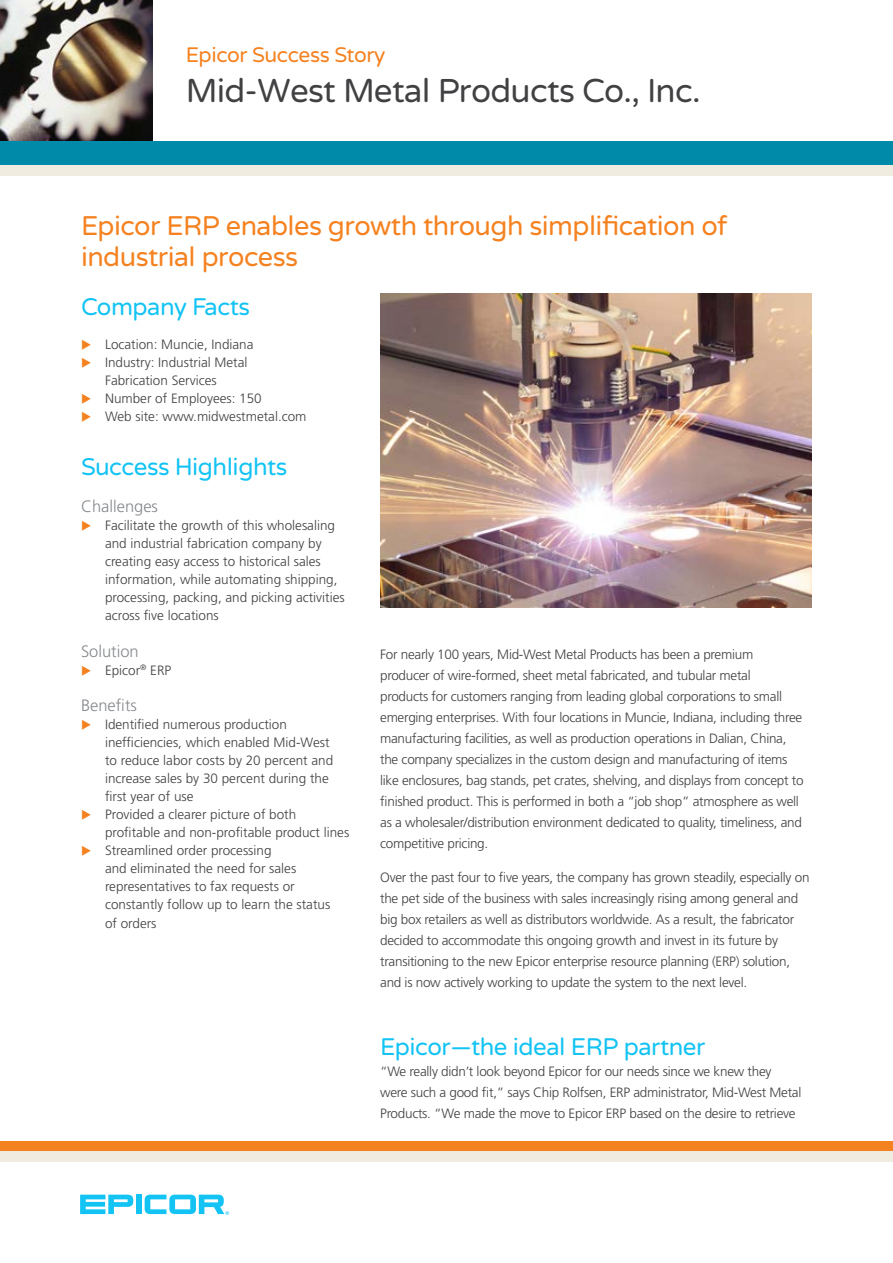
<style>
.page{position:relative;width:893px;height:1263px;background:#fff}
.page>*{position:absolute;margin:0;border:0;box-sizing:border-box;transform-origin:0 0}
.Company_Name{font:33px "Varela Round";letter-spacing:-.02em;color:#414042}
.Intro_Statement{font:27px/31.5px "Varela Round";letter-spacing:-.02em;color:#f58220}
.Body_Heading{font:24px "Varela Round";letter-spacing:-.02em;color:#12c3f4}
.Epicor_Success_Story{font:21px "Varela Round";letter-spacing:-.02em;color:#f58220}
.Bulleted_List_Titles{font:300 16.5px "Frutiger LT Std";color:#86898d}
.Body_Copy{font:300 13.5px/21px "Frutiger LT Std";letter-spacing:-.02em;color:#414042}
.Body_Copy-2{font:300 13.5px/18px "Frutiger LT Std";color:#414042}
</style>
<div class="page">
<div style="left:0;top:1141px;width:893px;height:10px;background:#f58220"></div>
<div style="left:0;top:1151px;width:893px;height:10px;background:#f0ede0"></div>
<div style="left:136px;top:1194px;width:6px;height:20px;background:#12c3f4"></div>
<svg style="left:80px;top:1194px;width:53px;height:20px"></svg>
<svg style="left:145px;top:1194px;width:84px;height:21px"></svg>
<img style="left:0;top:0;width:153px;height:141px">
<div style="left:0;top:141px;width:893px;height:24px;background:#008aa9"></div>
<div style="left:0;top:165px;width:893px;height:11px;background:#f0ede0"></div>
<img style="left:380px;top:293px;width:432px;height:315px">
<p class="Epicor_Success_Story" style="left:186px;top:43px;width:201px">Epicor Success Story</p>
<p class="Company_Name" style="left:186px;top:72px;width:516px">Mid-West Metal Products Co., Inc.</p>
<p class="Intro_Statement" style="left:81px;top:211px;width:648px">Epicor ERP enables growth through simplification of industrial process</p>
<p class="Body_Heading" style="left:81px;top:293px;width:170px">Company Facts</p>
<p class="Body_Copy-2" style="left:105px;top:336px;width:150px">Location: Muncie, Indiana</p>
<p class="Body_Copy-2" style="left:105px;top:354px;width:144px">Industry: Industrial Metal<br>Fabrication Services</p>
<p class="Body_Copy-2" style="left:105px;top:390px;width:158px">Number of Employees: 150</p>
<p class="Body_Copy-2" style="left:105px;top:408px;width:203px">Web site: www.midwestmetal.com</p>
<p class="Body_Heading" style="left:81px;top:453px;width:208px">Success Highlights</p>
<p class="Bulleted_List_Titles" style="left:81px;top:497px;width:79px">Challenges</p>
<p class="Body_Copy-2" style="left:105px;top:516px;width:241px">Facilitate the growth of this wholesaling and industrial fabrication company by creating easy access to historical sales information, while automating shipping, processing, packing, and picking activities across five locations</p>
<p class="Bulleted_List_Titles" style="left:81px;top:642px;width:59px">Solution</p>
<p class="Body_Copy-2" style="left:105px;top:661px;width:68px">Epicor<sup>®</sup> ERP</p>
<p class="Bulleted_List_Titles" style="left:81px;top:696px;width:57px">Benefits</p>
<p class="Body_Copy-2" style="left:105px;top:716px;width:230px">Identified numerous production inefficiencies, which enabled Mid-West to reduce labor costs by 20 percent and increase sales by 30 percent during the first year of use</p>
<p class="Body_Copy-2" style="left:105px;top:806px;width:246px">Provided a clearer picture of both profitable and non-profitable product lines</p>
<p class="Body_Copy-2" style="left:105px;top:842px;width:227px">Streamlined order processing<br>and eliminated the need for sales representatives to fax requests or constantly follow up to learn the status of orders</p>
<p class="Body_Copy" style="left:380px;top:644px;width:425px">For nearly 100 years, Mid-West Metal Products has been a premium producer of wire-formed, sheet metal fabricated, and tubular metal<br>products for customers ranging from leading global corporations to small emerging enterprises. With four locations in Muncie, Indiana, including three manufacturing facilities, as well as production operations in Dalian, China, the company specializes in the custom design and manufacturing of items like enclosures, bag stands, pet crates, shelving, and displays from concept to finished product. This is performed in both a “job shop” atmosphere as well as a wholesaler/distribution environment dedicated to quality, timeliness, and competitive pricing.</p>
<p class="Body_Copy" style="left:380px;top:867px;width:431px">Over the past four to five years, the company has grown steadily, especially on the pet side of the business with sales increasingly rising among general and big box retailers as well as distributors worldwide. As a result, the fabricator decided to accommodate this ongoing growth and invest in its future by transitioning to the new Epicor enterprise resource planning (ERP) solution, and is now actively working to update the system to the next level.</p>
<p class="Body_Heading" style="left:380px;top:1032px;width:327px">Epicor—the ideal ERP partner</p>
<p class="Body_Copy" style="left:380px;top:1061px;width:423px">“We really didn’t look beyond Epicor for our needs since we knew they were such a good fit,” says Chip Rolfsen, ERP administrator, Mid-West Metal<br>Products. “We made the move to Epicor ERP based on the desire to retrieve</p>
</div>
